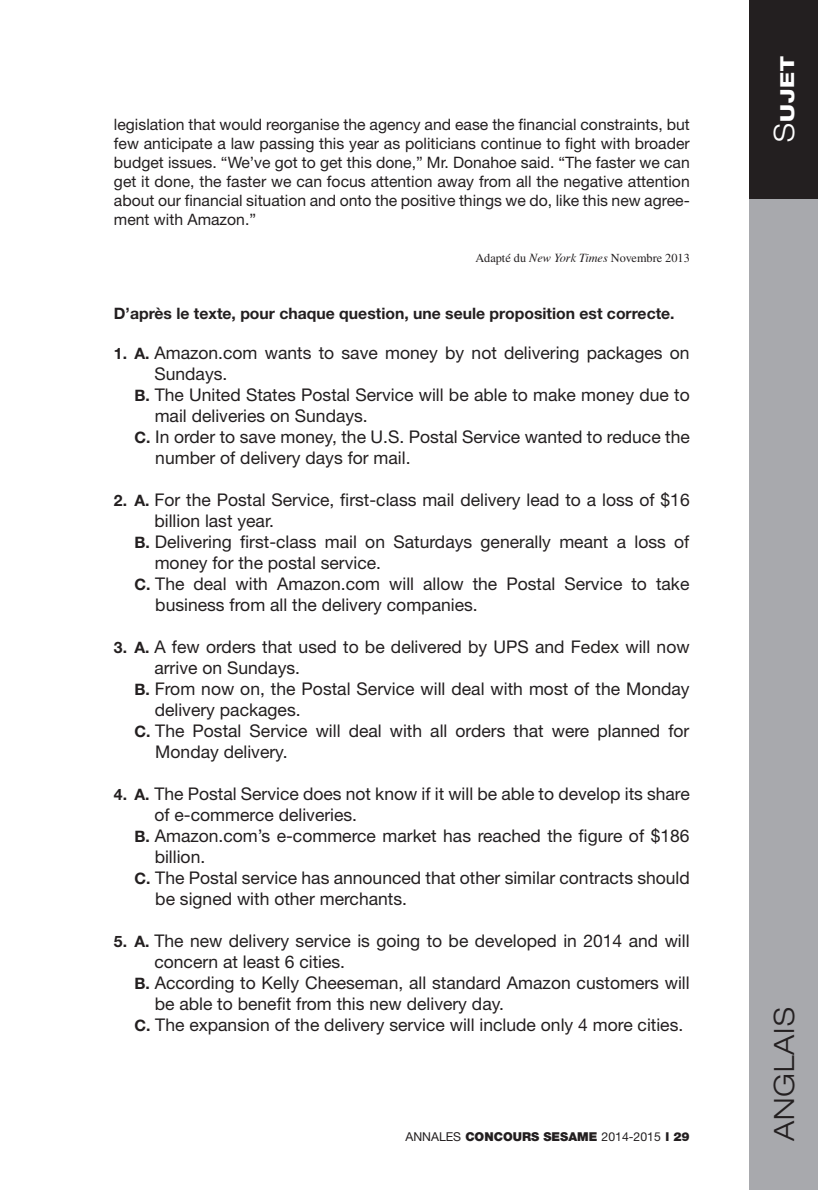
<style>
.page{position:relative;width:818px;height:1190px;background:#fff}
.page>*{position:absolute;margin:0;border:0;box-sizing:border-box;transform-origin:0 0}
.t1{font:300 expanded 28px "Helvetica Neue LT Std";letter-spacing:.03em;color:#231f20}
.t2{font:800 expanded 19.25px "Helvetica Neue LT Std";color:#fff}
.t3{font:17.5px "Helvetica Neue LT Std";color:#231f20}
.t4{font:15.75px/18.9px "Helvetica Neue LT Std";color:#231f20;text-align:justify}
.t5{font:700 15.75px "Helvetica Neue LT Std";color:#231f20}
.t6{font:900 12.25px "Helvetica Neue LT Std";color:#231f20}
.t7{font:12.25px "Times LT Std";color:#231f20}
.s1{font-family:"Times";font-style:italic}
.s2{font-weight:700;font-size:15.75px}
.s3{font-weight:400}
.s4{font-weight:300;font-size:28px}
</style>
<div class="page">
<div style="left:749px;top:0;width:68px;height:1190px;background:#a8a9ad"></div>
<div style="left:749px;top:0;width:68px;height:198px;background:#231f20"></div>
<p class="t4" style="left:114px;top:115px;width:577px">legislation that would reorganise the agency and ease the financial constraints, but few anticipate a law passing this year as politicians continue to fight with broader budget issues. “We’ve got to get this done,” Mr. Donahoe said. “The faster we can get it done, the faster we can focus attention away from all the negative attention about our financial situation and onto the positive things we do, like this new agree&shy;ment with Amazon.”</p>
<p class="t7" style="left:475px;top:251px;width:216px">Adapté du <span class="s1">New York Times</span> Novembre 2013</p>
<p class="t5" style="left:114px;top:304px;width:562px">D’après le texte, pour chaque question, une seule proposition est correcte.</p>
<p class="t3" style="left:114px;top:342px;width:577px"><span class="s2">1. A.</span> Amazon.com wants to save money by not delivering packages on</p>
<p class="t3" style="left:154px;top:363px;width:74px">Sundays.</p>
<p class="t3" style="left:134px;top:384px;width:557px"><span class="s2">B.</span> The United States Postal Service will be able to make money due to</p>
<p class="t3" style="left:155px;top:405px;width:214px">mail deliveries on Sundays.</p>
<p class="t3" style="left:134px;top:426px;width:557px"><span class="s2">C.</span> In order to save money, the U.S. Postal Service wanted to reduce the</p>
<p class="t3" style="left:155px;top:447px;width:257px">number of delivery days for mail.</p>
<p class="t3" style="left:114px;top:489px;width:577px"><span class="s2">2. A.</span> For the Postal Service, first-class mail delivery lead to a loss of $16</p>
<p class="t3" style="left:154px;top:510px;width:121px">billion last year.</p>
<p class="t3" style="left:134px;top:531px;width:556px"><span class="s2">B.</span> Delivering first-class mail on Saturdays generally meant a loss of</p>
<p class="t3" style="left:155px;top:552px;width:228px">money for the postal service.</p>
<p class="t3" style="left:134px;top:573px;width:556px"><span class="s2">C.</span> The deal with Amazon.com will allow the Postal Service to take</p>
<p class="t3" style="left:155px;top:594px;width:324px">business from all the delivery companies.</p>
<p class="t3" style="left:114px;top:636px;width:577px"><span class="s2">3. A.</span> A few orders that used to be delivered by UPS and Fedex will now</p>
<p class="t3" style="left:154px;top:657px;width:147px">arrive on Sundays.</p>
<p class="t3" style="left:134px;top:678px;width:556px"><span class="s2">B.</span> From now on, the Postal Service will deal with most of the Monday</p>
<p class="t3" style="left:155px;top:699px;width:147px">delivery packages.</p>
<p class="t3" style="left:134px;top:720px;width:556px"><span class="s2">C.</span> The Postal Service will deal with all orders that were planned for</p>
<p class="t3" style="left:155px;top:741px;width:134px">Monday delivery.</p>
<p class="t3" style="left:114px;top:783px;width:577px"><span class="s2">4. A.</span> The Postal Service does not know if it will be able to develop its share</p>
<p class="t3" style="left:154px;top:804px;width:204px">of e-commerce deliveries.</p>
<p class="t3" style="left:134px;top:825px;width:556px"><span class="s2">B.</span> Amazon.com’s e-commerce market has reached the figure of $186</p>
<p class="t3" style="left:155px;top:846px;width:52px">billion.</p>
<p class="t3" style="left:134px;top:867px;width:557px"><span class="s2">C.</span> The Postal service has announced that other similar contracts should</p>
<p class="t3" style="left:155px;top:888px;width:253px">be signed with other merchants.</p>
<p class="t3" style="left:114px;top:930px;width:577px"><span class="s2">5. A.</span> The new delivery service is going to be developed in 2014 and will</p>
<p class="t3" style="left:154px;top:951px;width:192px">concern at least 6 cities.</p>
<p class="t3" style="left:134px;top:972px;width:556px"><span class="s2">B.</span> According to Kelly Cheeseman, all standard Amazon customers will</p>
<p class="t3" style="left:155px;top:993px;width:351px">be able to benefit from this new delivery day.</p>
<p class="t3" style="left:134px;top:1014px;width:550px"><span class="s2">C.</span> The expansion of the delivery service will include only 4 more cities.</p>
<p class="t6" style="left:405px;top:1129px;width:286px"><span class="s3">ANNALES</span> CONCOURS SESAME <span class="s3">2014-2015</span> l 29</p>
<p class="t2" style="left:774px;top:142px;width:87px;rotate:-90deg"><span class="s4">S</span>UJET</p>
<h1 class="t1" style="left:767px;top:1141px;width:135px;rotate:-90deg">ANGLAIS</h1>
</div>
